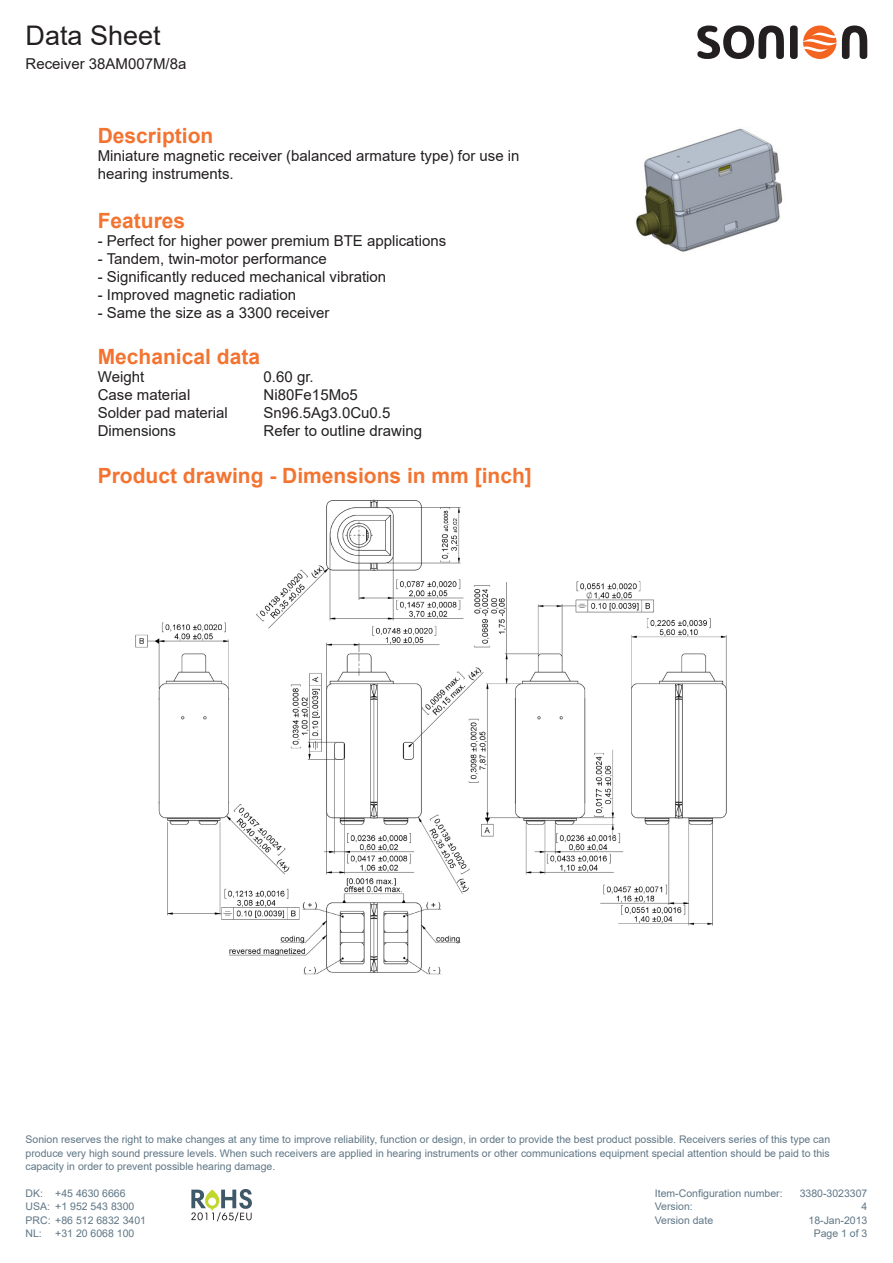
<style>
.page{position:relative;width:893px;height:1263px;background:#fff}
.page>*{position:absolute;margin:0;border:0;box-sizing:border-box;transform-origin:0 0}
.t1{font:27px "Arial";color:#231f20}
.Orange_heading{font:700 21px "Arial";color:#f37431}
.Content{font:15px "Arial";color:#231f20}
.Right_Grey{font:10.5px/13.5px "Arial";color:#5f7685}
</style>
<div class="page">
<div style="left:790px;top:26px;width:8px;height:33px;background:#231f20;border-radius:3px"></div>
<svg style="left:697px;top:26px;width:87px;height:33px"></svg>
<svg style="left:842px;top:26px;width:25px;height:33px"></svg>
<svg style="left:803px;top:26px;width:33px;height:33px"></svg>
<svg style="left:191px;top:1189px;width:61px;height:32px"></svg>
<img style="left:636px;top:128px;width:147px;height:124px">
<img style="left:135px;top:499px;width:592px;height:476px">
<h1 class="t1" style="left:26px;top:17px;width:137px">Data Sheet</h1>
<h3 class="Content" style="left:26px;top:54px;width:162px">Receiver 38AM007M/8a</h3>
<p class="Orange_heading" style="left:98px;top:121px;width:117px">Description</p>
<p class="Content" style="left:98px;top:145px;width:423px">Miniature magnetic receiver (balanced armature type) for use in</p>
<p class="Content" style="left:98px;top:163px;width:137px">hearing instruments.</p>
<p class="Orange_heading" style="left:98px;top:206px;width:89px">Features</p>
<p class="Content" style="left:98px;top:230px;width:350px">- Perfect for higher power premium BTE applications</p>
<p class="Content" style="left:98px;top:248px;width:230px">- Tandem, twin-motor performance</p>
<p class="Content" style="left:98px;top:266px;width:290px">- Significantly reduced mechanical vibration</p>
<p class="Content" style="left:98px;top:284px;width:200px">- Improved magnetic radiation</p>
<p class="Content" style="left:98px;top:302px;width:233px">- Same the size as a 3300 receiver</p>
<p class="Orange_heading" style="left:98px;top:342px;width:164px">Mechanical data</p>
<p class="Content" style="left:98px;top:366px;width:48px">Weight</p>
<p class="Content" style="left:98px;top:384px;width:94px">Case material</p>
<p class="Content" style="left:98px;top:402px;width:132px">Solder pad material</p>
<p class="Content" style="left:98px;top:420px;width:80px">Dimensions</p>
<p class="Content" style="left:264px;top:366px;width:52px">0.60 gr.</p>
<p class="Content" style="left:264px;top:384px;width:96px">Ni80Fe15Mo5</p>
<p class="Content" style="left:264px;top:402px;width:128px">Sn96.5Ag3.0Cu0.5</p>
<p class="Content" style="left:264px;top:420px;width:160px">Refer to outline drawing</p>
<p class="Orange_heading" style="left:98px;top:461px;width:436px">Product drawing - Dimensions in mm [inch]</p>
<p class="Right_Grey" style="left:26px;top:1132px;width:806px;text-align:justify">Sonion reserves the right to make changes at any time to improve reliability, function or design, in order to provide the best product possible. Receivers series of this type can produce very high sound pressure levels. When such receivers are applied in hearing instruments or other communications equipment special attention should be paid to this capacity in order to prevent possible hearing damage.</p>
<p class="Right_Grey" style="left:26px;top:1186px;width:122px">DK: +45 4630 6666<br>USA: +1 952 543 8300<br>PRC: +86 512 6832 3401<br>NL:</p>
<p class="Right_Grey" style="left:55px;top:1226px;width:81px">+31 20 6068 100</p>
<p class="Right_Grey" style="left:655px;top:1186px;width:129px">Item-Configuration number:</p>
<p class="Right_Grey" style="left:800px;top:1186px;width:69px">3380-3023307</p>
<p class="Right_Grey" style="left:655px;top:1199px;width:39px">Version:</p>
<p class="Right_Grey" style="left:862px;top:1199px;width:7px">4</p>
<p class="Right_Grey" style="left:655px;top:1213px;width:60px">Version date</p>
<p class="Right_Grey" style="left:808px;top:1213px;width:60px">18-Jan-2013</p>
<p class="Right_Grey" style="left:814px;top:1226px;width:55px">Page 1 of 3</p>
</div>
